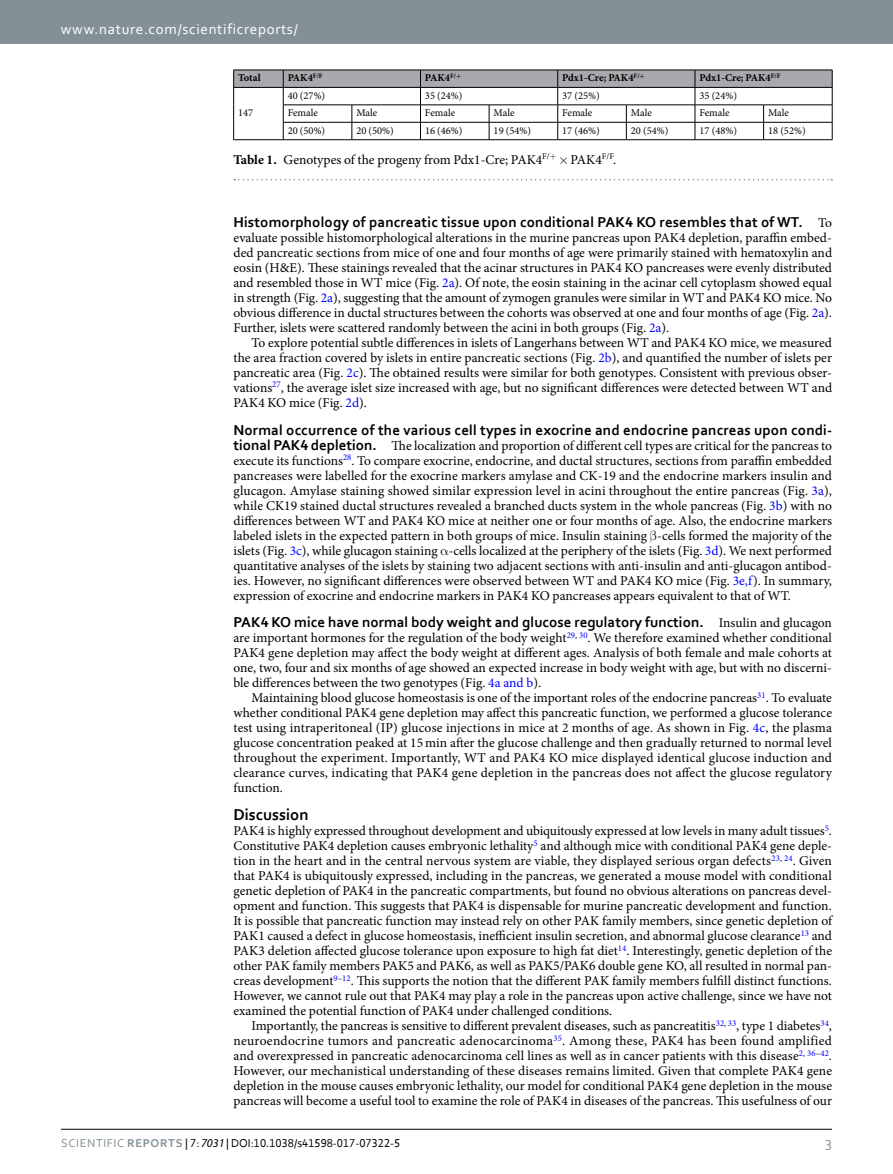
<style>
.page{position:relative;width:893px;height:1174px;background:#fff}
.page>*{position:absolute;margin:0;border:0;box-sizing:border-box;transform-origin:0 0}
.t1{font:700 16.5px "Corbel";color:#000}
.t2{font:700 15px "Corbel";letter-spacing:.01em;color:#000}
.t3{font:15px "Corbel 2";letter-spacing:.045em;color:#fff}
.t4{font:15px "Corbel 2";color:#839097}
.t5{font:13.5px/15px "Minion Pro";color:#000;text-align:justify}
.t6{font:12px "Corbel";color:#000}
.t7{font:10.5px "Minion Pro";color:#000}
.t8{font:700 10.5px "Minion Pro";color:#000}
.s1{font-weight:700}
.s2{font-family:"Minion Pro";font-weight:400;font-size:13.5px}
.s3{color:#00f}
.s4{font-family:"Corbel";font-weight:700;font-size:15px}
.s5{font-family:"Corbel 2";color:#839097}
.s6{font-family:"Corbel Bold 2";color:#839097}
.s7{font-family:"Myriad Pro";font-style:italic}
</style>
<div class="page">
<div style="left:0;top:0;width:893px;height:43px;background:#839097"></div>
<hr style="left:61px;top:1129px;width:771px;height:1px;background:#000">
<svg style="left:234px;top:179px;width:598px;height:1px"></svg>
<hr style="left:233px;top:139px;width:50px;height:1px;background:#000">
<hr style="left:283px;top:139px;width:69px;height:1px;background:#000">
<hr style="left:352px;top:139px;width:68px;height:1px;background:#000">
<hr style="left:420px;top:139px;width:69px;height:1px;background:#000">
<hr style="left:489px;top:139px;width:69px;height:1px;background:#000">
<hr style="left:558px;top:139px;width:68px;height:1px;background:#000">
<hr style="left:626px;top:139px;width:69px;height:1px;background:#000">
<hr style="left:695px;top:139px;width:69px;height:1px;background:#000">
<hr style="left:764px;top:139px;width:68px;height:1px;background:#000">
<svg style="left:233px;top:70px;width:600px;height:69px"></svg>
<p class="t3" style="left:61px;top:19px;width:238px">www.nature.com/scientificreports/</p>
<p class="t8" style="left:238px;top:71px;width:24px">Total</p>
<p class="t8" style="left:288px;top:71px;width:36px">PAK4<sup>F/F</sup></p>
<p class="t8" style="left:425px;top:71px;width:33px">PAK4<sup>F/</sup></p>
<p class="t8" style="left:562px;top:71px;width:79px">Pdx1-Cre; PAK4<sup>F/</sup></p>
<p class="t8" style="left:699px;top:71px;width:83px">Pdx1-Cre; PAK4<sup>F/F</sup></p>
<p class="t7" style="left:238px;top:106px;width:17px">147</p>
<p class="t7" style="left:288px;top:88px;width:39px">40 (27%)</p>
<p class="t7" style="left:425px;top:88px;width:39px">35 (24%)</p>
<p class="t7" style="left:562px;top:88px;width:39px">37 (25%)</p>
<p class="t7" style="left:699px;top:88px;width:39px">35 (24%)</p>
<p class="t7" style="left:288px;top:106px;width:32px">Female</p>
<p class="t7" style="left:356px;top:106px;width:22px">Male</p>
<p class="t7" style="left:425px;top:106px;width:32px">Female</p>
<p class="t7" style="left:494px;top:106px;width:22px">Male</p>
<p class="t7" style="left:562px;top:106px;width:32px">Female</p>
<p class="t7" style="left:631px;top:106px;width:22px">Male</p>
<p class="t7" style="left:699px;top:106px;width:32px">Female</p>
<p class="t7" style="left:768px;top:106px;width:22px">Male</p>
<p class="t7" style="left:288px;top:123px;width:39px">20 (50%)</p>
<p class="t7" style="left:356px;top:123px;width:39px">20 (50%)</p>
<p class="t7" style="left:425px;top:123px;width:39px">16 (46%)</p>
<p class="t7" style="left:494px;top:123px;width:39px">19 (54%)</p>
<p class="t7" style="left:562px;top:123px;width:39px">17 (46%)</p>
<p class="t7" style="left:631px;top:123px;width:39px">20 (54%)</p>
<p class="t7" style="left:699px;top:123px;width:39px">17 (48%)</p>
<p class="t7" style="left:768px;top:123px;width:39px">18 (52%)</p>
<p class="t5" style="left:233px;top:152px;width:318px"><span class="s1">Table 1.</span> Genotypes of the progeny from Pdx1-Cre; PAK4<sup>F/</sup></p>
<p class="t5" style="left:570px;top:152px;width:47px">PAK4<sup>F/F</sup>.</p>
<p class="t2" style="left:233px;top:212px;width:600px">Histomorphology of pancreatic tissue upon conditional PAK4 KO resembles that of WT. <span class="s2">To</span></p>
<p class="t5" style="left:233px;top:230px;width:600px">evaluate possible histomorphological alterations in the murine pancreas upon PAK4 depletion, paraffin embed&shy;ded pancreatic sections from mice of one and four months of age were primarily stained with hematoxylin and eosin (H&amp;E). These stainings revealed that the acinar structures in PAK4 KO pancreases were evenly distributed and resembled those in WT mice (Fig. <span class="s3">2a</span>). Of note, the eosin staining in the acinar cell cytoplasm showed equal in strength (Fig. <span class="s3">2a</span>), suggesting that the amount of zymogen granules were similar in WT and PAK4 KO mice. No obvious difference in ductal structures between the cohorts was observed at one and four months of age (Fig. <span class="s3">2a</span>).<br>Further, islets were scattered randomly between the acini in both groups (Fig. <span class="s3">2a</span>).</p>
<p class="t5" style="left:233px;top:335px;width:600px;text-indent:18px">To explore potential subtle differences in islets of Langerhans between WT and PAK4 KO mice, we measured the area fraction covered by islets in entire pancreatic sections (Fig. <span class="s3">2b</span>), and quantified the number of islets per pancreatic area (Fig. <span class="s3">2c</span>). The obtained results were similar for both genotypes. Consistent with previous obser&shy;vations<sup>27</sup>, the average islet size increased with age, but no significant differences were detected between WT and PAK4 KO mice (Fig. <span class="s3">2d</span>).</p>
<p class="t2" style="left:233px;top:420px;width:600px">Normal occurrence of the various cell types in exocrine and endocrine pancreas upon condi-</p>
<p class="t5" style="left:233px;top:438px;width:600px"><span class="s4">tional PAK4 depletion.</span> The localization and proportion of different cell types are critical for the pancreas to execute its functions<sup>28</sup>. To compare exocrine, endocrine, and ductal structures, sections from paraffin embedded pancreases were labelled for the exocrine markers amylase and CK-19 and the endocrine markers insulin and glucagon. Amylase staining showed similar expression level in acini throughout the entire pancreas (Fig. <span class="s3">3a</span>), while CK19 stained ductal structures revealed a branched ducts system in the whole pancreas (Fig. <span class="s3">3b</span>) with no differences between WT and PAK4 KO mice at neither one or four months of age. Also, the endocrine markers labeled islets in the expected pattern in both groups of mice. Insulin staining -cells formed the majority of the islets (Fig. <span class="s3">3c</span>), while glucagon staining -cells localized at the periphery of the islets (Fig. <span class="s3">3d</span>). We next performed quantitative analyses of the islets by staining two adjacent sections with anti-insulin and anti-glucagon antibod&shy;ies. However, no significant differences were observed between WT and PAK4 KO mice (Fig. <span class="s3">3e,f</span>). In summary, expression of exocrine and endocrine markers in PAK4 KO pancreases appears equivalent to that of WT.</p>
<p class="t2" style="left:233px;top:613px;width:600px">PAK4 KO mice have normal body weight and glucose regulatory function. <span class="s2">Insulin and glucagon</span></p>
<p class="t5" style="left:233px;top:630px;width:600px">are important hormones for the regulation of the body weight<sup>29</sup><sup>,</sup> <sup>30</sup>. We therefore examined whether conditional PAK4 gene depletion may affect the body weight at different ages. Analysis of both female and male cohorts at one, two, four and six months of age showed an expected increase in body weight with age, but with no discerni&shy;ble differences between the two genotypes (Fig. <span class="s3">4a and b</span>).</p>
<p class="t5" style="left:233px;top:690px;width:600px;text-indent:18px">Maintaining blood glucose homeostasis is one of the important roles of the endocrine pancreas<sup>31</sup>. To evaluate whether conditional PAK4 gene depletion may affect this pancreatic function, we performed a glucose tolerance test using intraperitoneal (IP) glucose injections in mice at 2 months of age. As shown in Fig. <span class="s3">4c</span>, the plasma glucose concentration peaked at 15min after the glucose challenge and then gradually returned to normal level throughout the experiment. Importantly, WT and PAK4 KO mice displayed identical glucose induction and clearance curves, indicating that PAK4 gene depletion in the pancreas does not affect the glucose regulatory function.</p>
<p class="t1" style="left:233px;top:804px;width:77px">Discussion</p>
<p class="t5" style="left:233px;top:823px;width:600px">PAK4 is highly expressed throughout development and ubiquitously expressed at low levels in many adult tissues<sup>5</sup>.<br>Constitutive PAK4 depletion causes embryonic lethality<sup>5</sup> and although mice with conditional PAK4 gene deple&shy;tion in the heart and in the central nervous system are viable, they displayed serious organ defects<sup>23</sup><sup>,</sup> <sup>24</sup>. Given that PAK4 is ubiquitously expressed, including in the pancreas, we generated a mouse model with conditional genetic depletion of PAK4 in the pancreatic compartments, but found no obvious alterations on pancreas devel&shy;opment and function. This suggests that PAK4 is dispensable for murine pancreatic development and function.<br>It is possible that pancreatic function may instead rely on other PAK family members, since genetic depletion of PAK1 caused a defect in glucose homeostasis, inefficient insulin secretion, and abnormal glucose clearance<sup>13</sup> and PAK3 deletion affected glucose tolerance upon exposure to high fat diet<sup>14</sup>. Interestingly, genetic depletion of the other PAK family members PAK5 and PAK6, as well as PAK5/PAK6 double gene KO, all resulted in normal pan&shy;creas development<sup>9</sup><sup>–</sup><sup>12</sup>. This supports the notion that the different PAK family members fulfill distinct functions.<br>However, we cannot rule out that PAK4 may play a role in the pancreas upon active challenge, since we have not examined the potential function of PAK4 under challenged conditions.</p>
<p class="t5" style="left:233px;top:1018px;width:600px;text-indent:18px">Importantly, the pancreas is sensitive to different prevalent diseases, such as pancreatitis<sup>32</sup><sup>,</sup> <sup>33</sup>, type 1 diabetes<sup>34</sup>, neuroendocrine tumors and pancreatic adenocarcinoma<sup>35</sup>. Among these, PAK4 has been found amplified and overexpressed in pancreatic adenocarcinoma cell lines as well as in cancer patients with this disease<sup>2</sup><sup>,</sup> <sup>36</sup><sup>–</sup><sup>42</sup>.<br>However, our mechanistical understanding of these diseases remains limited. Given that complete PAK4 gene depletion in the mouse causes embryonic lethality, our model for conditional PAK4 gene depletion in the mouse pancreas will become a useful tool to examine the role of PAK4 in diseases of the pancreas. This usefulness of our</p>
<p class="t6" style="left:61px;top:1135px;width:341px"><span class="s5">SCIENTIfIC</span> <span class="s6">REPORTS</span> | 7: <span class="s7">7031</span> | DOI:10.1038/s41598-017-07322-5</p>
<p class="t4" style="left:825px;top:1132px;width:8px">3</p>
</div>
